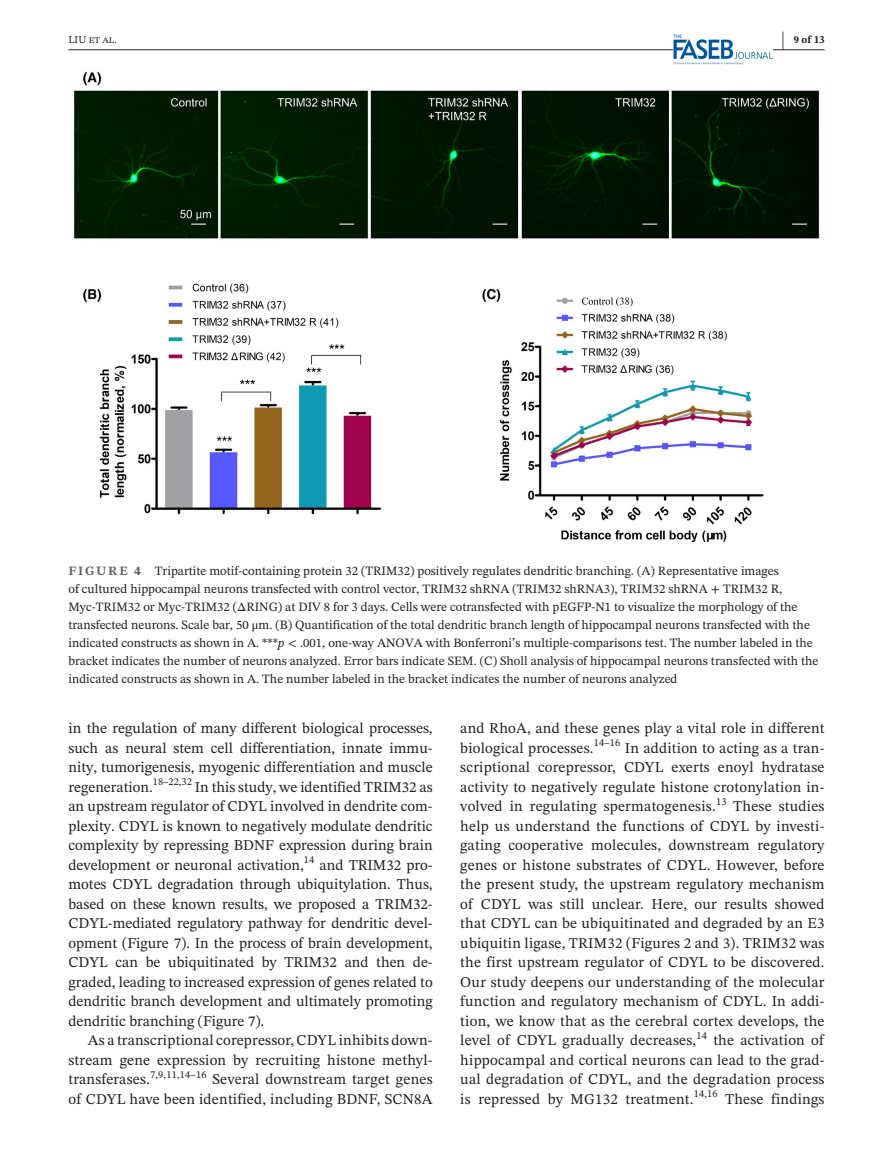
<style>
.page{position:relative;width:893px;height:1174px;background:#fff}
.page>*{position:absolute;margin:0;border:0;box-sizing:border-box;transform-origin:0 0}
.t1{font:700 21px "STIX Two Text";color:#231f20;scale:.42 1}
.t2{font:15px/19.5px "STIX Two Text";letter-spacing:.015em;color:#231f20;text-align:justify}
.t3{font:12.75px/18px "STIX Two Text";color:#231f20}
.t4{font:10.5px "STIX Two Text";color:#231f20}
.t5{font:700 10.5px "STIX Two Text";color:#231f20}
.s1{font-weight:700;color:#636366}
.s2{font-family:"STIX"}
.s3{font-style:italic}
</style>
<div class="page">
<hr style="left:68px;top:49px;width:756px;height:1px;background:#231f20">
<img style="left:673px;top:35px;width:99px;height:30px">
<img style="left:73px;top:72px;width:747px;height:471px">
<h1 class="t1" style="left:782px;top:24px;width:8px">|</h1>
<p class="t4" style="left:68px;top:32px;width:50px">LIU et al.</p>
<p class="t5" style="left:794px;top:32px;width:32px">9 of 13</p>
<p class="t3" style="left:68px;top:562px;width:751px"><span class="s1">FIGURE 4</span> Tripartite motif-containing protein 32 (TRIM32) positively regulates dendritic branching. (A) Representative images<br>of cultured hippocampal neurons transfected with control vector, TRIM32 shRNA (TRIM32 shRNA3), TRIM32 shRNA + TRIM32 R, Myc-TRIM32 or Myc-TRIM32 (<span class="s2">Δ</span>RING) at DIV 8 for 3 days. Cells were cotransfected with pEGFP-N1 to visualize the morphology of the transfected neurons. Scale bar, 50 <span class="s2">μ</span>m. (B) Quantification of the total dendritic branch length of hippocampal neurons transfected with the indicated constructs as shown in A. ***<span class="s3">p</span> &lt; .001, one-way ANOVA with Bonferroni’s multiple-comparisons test. The number labeled in the bracket indicates the number of neurons analyzed. Error bars indicate SEM. (C) Sholl analysis of hippocampal neurons transfected with the indicated constructs as shown in A. The number labeled in the bracket indicates the number of neurons analyzed</p>
<p class="t2" style="left:68px;top:718px;width:366px">in the regulation of many different biological processes, such as neural stem cell differentiation, innate immu&shy;nity, tumorigenesis, myogenic differentiation and muscle regeneration.</p>
<p class="t4" style="left:153px;top:774px;width:41px">18–22,32</p>
<p class="t2" style="left:68px;top:777px;width:366px;text-indent:126px">In this study, we identified TRIM32 as an upstream regulator of CDYL involved in dendrite com&shy;plexity. CDYL is known to negatively modulate dendritic complexity by repressing BDNF expression during brain development or neuronal activation,</p>
<p class="t4" style="left:304px;top:852px;width:12px">14</p>
<p class="t2" style="left:68px;top:855px;width:366px;text-indent:251px">and TRIM32 pro&shy;motes CDYL degradation through ubiquitylation. Thus, based on these known results, we proposed a TRIM32- CDYL-mediated regulatory pathway for dendritic devel&shy;opment (Figure 7). In the process of brain development, CDYL can be ubiquitinated by TRIM32 and then de&shy;graded, leading to increased expression of genes related to dendritic branch development and ultimately promoting dendritic branching (Figure 7).</p>
<p class="t2" style="left:68px;top:1030px;width:366px;text-indent:20px">As a transcriptional corepressor, CDYL inhibits down&shy;stream gene expression by recruiting histone methyl&shy;transferases.</p>
<p class="t4" style="left:150px;top:1066px;width:58px">7,9,11,14–16</p>
<p class="t2" style="left:68px;top:1069px;width:366px;text-align:right">Several downstream target genes<br>of CDYL have been identified, including BDNF, SCN8A</p>
<p class="t2" style="left:460px;top:718px;width:366px">and RhoA, and these genes play a vital role in different biological processes.<sup>14–16</sup> In addition to acting as a tran&shy;scriptional corepressor, CDYL exerts enoyl hydratase activity to negatively regulate histone crotonylation in&shy;volved in regulating spermatogenesis.</p>
<p class="t4" style="left:716px;top:793px;width:12px">13</p>
<p class="t2" style="left:460px;top:796px;width:366px;text-indent:273px">These studies help us understand the functions of CDYL by investi&shy;gating cooperative molecules, downstream regulatory genes or histone substrates of CDYL. However, before the present study, the upstream regulatory mechanism of CDYL was still unclear. Here, our results showed that CDYL can be ubiquitinated and degraded by an E3 ubiquitin ligase, TRIM32 (Figures 2 and 3). TRIM32 was the first upstream regulator of CDYL to be discovered.<br>Our study deepens our understanding of the molecular function and regulatory mechanism of CDYL. In addi&shy;tion, we know that as the cerebral cortex develops, the level of CDYL gradually decreases,</p>
<p class="t4" style="left:696px;top:1027px;width:12px">14</p>
<p class="t2" style="left:460px;top:1030px;width:366px;text-indent:253px">the activation of hippocampal and cortical neurons can lead to the grad&shy;ual degradation of CDYL, and the degradation process is repressed by MG132 treatment.</p>
<p class="t4" style="left:694px;top:1086px;width:26px">14,16</p>
<p class="t2" style="left:725px;top:1089px;width:101px">These findings</p>
</div>
